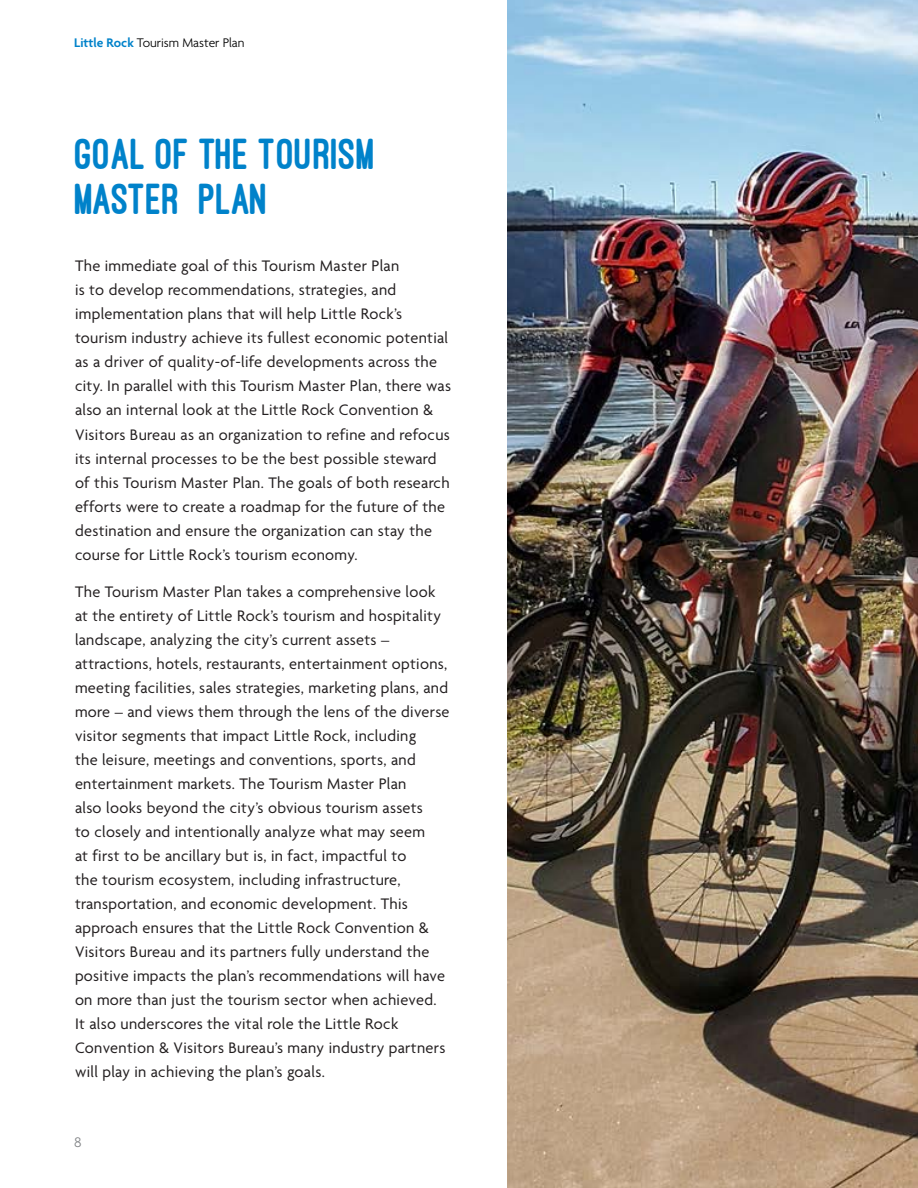
<style>
.page{position:relative;width:918px;height:1188px;background:#fff}
.page>*{position:absolute;margin:0;border:0;box-sizing:border-box;transform-origin:0 0}
.t1{font:800 45px/45px "Ostrich Sans";color:#0082ca}
.t2{font:16.5px/24px "Agenda";letter-spacing:.02em;color:#231f20}
.t3{font:300 15px "Agenda";color:#808285}
.t4{font:300 13.5px "Agenda";color:#000}
.s1{font-weight:600;color:#0082ca}
</style>
<div class="page">
<img style="left:508px;top:0;width:410px;height:1188px">
<p class="t4" style="left:74px;top:36px;width:172px"><span class="s1">Little Rock</span> Tourism Master Plan</p>
<h1 class="t1" style="left:75px;top:131px;width:303px">GOAL OF THE TOURISM<br>MASTER PLAN</h1>
<p class="t2" style="left:75px;top:255px;width:378px">The immediate goal of this Tourism Master Plan<br>is to develop recommendations, strategies, and implementation plans that will help Little Rock’s tourism industry achieve its fullest economic potential as a driver of quality-of-life developments across the city. In parallel with this Tourism Master Plan, there was also an internal look at the Little Rock Convention &amp; Visitors Bureau as an organization to refine and refocus its internal processes to be the best possible steward of this Tourism Master Plan. The goals of both research efforts were to create a roadmap for the future of the destination and ensure the organization can stay the course for Little Rock’s tourism economy.</p>
<p class="t2" style="left:75px;top:581px;width:376px">The Tourism Master Plan takes a comprehensive look at the entirety of Little Rock’s tourism and hospitality landscape, analyzing the city’s current assets – attractions, hotels, restaurants, entertainment options, meeting facilities, sales strategies, marketing plans, and more – and views them through the lens of the diverse visitor segments that impact Little Rock, including<br>the leisure, meetings and conventions, sports, and entertainment markets. The Tourism Master Plan<br>also looks beyond the city’s obvious tourism assets<br>to closely and intentionally analyze what may seem<br>at first to be ancillary but is, in fact, impactful to<br>the tourism ecosystem, including infrastructure, transportation, and economic development. This approach ensures that the Little Rock Convention &amp; Visitors Bureau and its partners fully understand the positive impacts the plan’s recommendations will have on more than just the tourism sector when achieved.<br>It also underscores the vital role the Little Rock Convention &amp; Visitors Bureau’s many industry partners will play in achieving the plan’s goals.</p>
<p class="t3" style="left:74px;top:1134px;width:9px">8</p>
</div>
